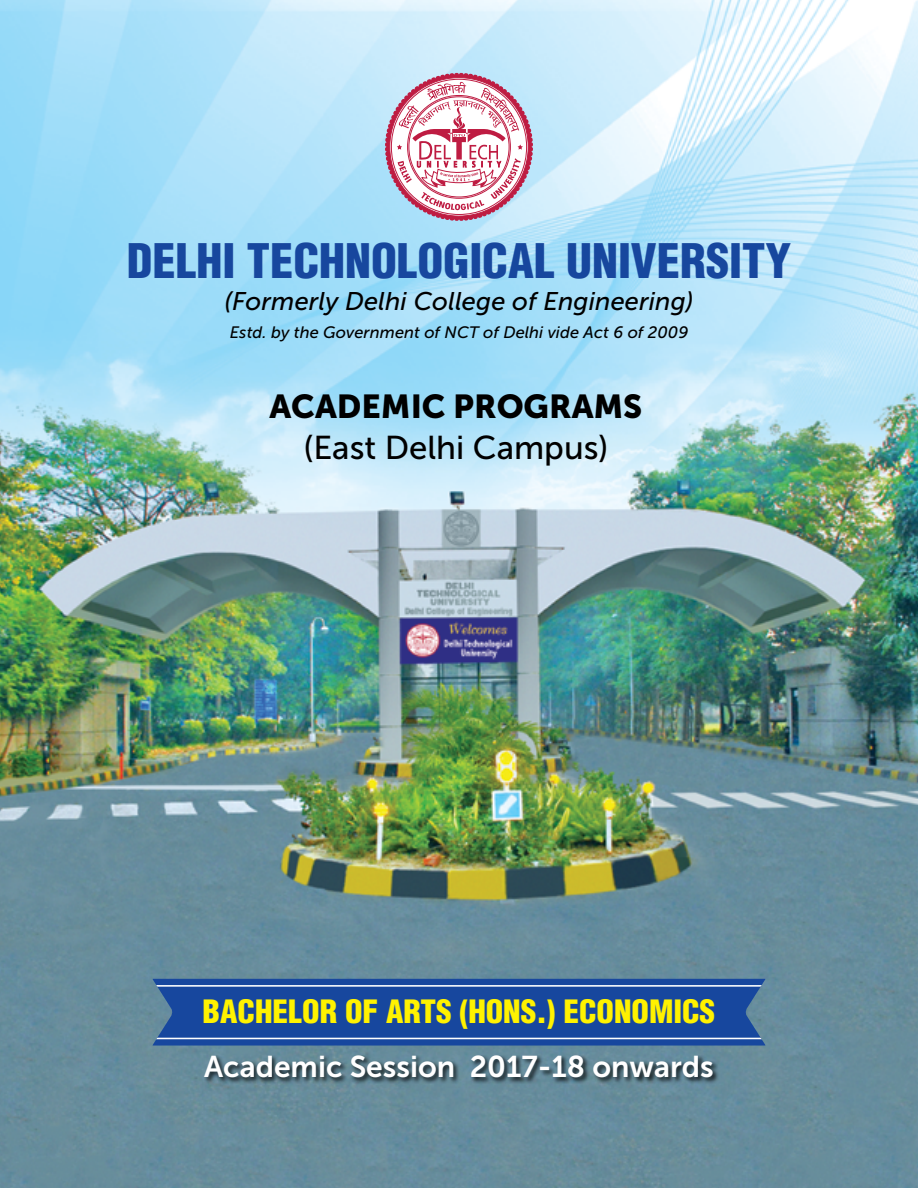
<style>
.page{position:relative;width:918px;height:1188px;background:#fff}
.page>*{position:absolute;margin:0;border:0;box-sizing:border-box;transform-origin:0 0}
.Table_body_text{font:46.5px "Switzerland Cond Black";color:#17479e}
.Table_body_text-2{font:33px "Museo Sans 500";color:#000}
.Table_body_text-3{font:33px "Museo Sans 900";color:#000}
.Table_body_text-4{font:31.35px "Switzerland Cond Black";color:#fff200}
.Table_body_text-5{font:30px "Museo Sans 700";color:#fff}
.Table_body_text-6{font:italic 25.5px "Museo Sans 500";letter-spacing:.005em;color:#000}
.Table_body_text-7{font:italic 16.5px "Museo Sans 500";letter-spacing:.005em;color:#000}
</style>
<div class="page">
<img style="left:0;top:0;width:918px;height:1188px">
<div style="left:204px;top:1055px;width:515px;height:29px;background:#000;opacity:.75"></div>
<svg style="left:153px;top:979px;width:612px;height:67px;background:#1c4b9e"></svg>
<hr style="left:153px;top:985px;width:612px;height:2px;background:#fff">
<hr style="left:153px;top:1038px;width:612px;height:1px;background:#fff">
<svg style="left:384px;top:72px;width:150px;height:150px"></svg>
<p class="Table_body_text" style="left:127px;top:232px;width:666px">DELHI TECHNOLOGICAL UNIVERSITY</p>
<p class="Table_body_text-6" style="left:224px;top:287px;width:471px">(Formerly Delhi College of Engineering)</p>
<p class="Table_body_text-7" style="left:230px;top:323px;width:460px">Estd. by the Government of NCT of Delhi vide Act 6 of 2009</p>
<p class="Table_body_text-3" style="left:270px;top:388px;width:374px">ACADEMIC PROGRAMS</p>
<p class="Table_body_text-2" style="left:303px;top:430px;width:307px">(East Delhi Campus)</p>
<p class="Table_body_text-4" style="left:203px;top:992px;width:514px">BACHELOR OF ARTS (HONS.) ECONOMICS</p>
<p class="Table_body_text-5" style="left:204px;top:1050px;width:511px">Academic Session 2017-18 onwards</p>
</div>
